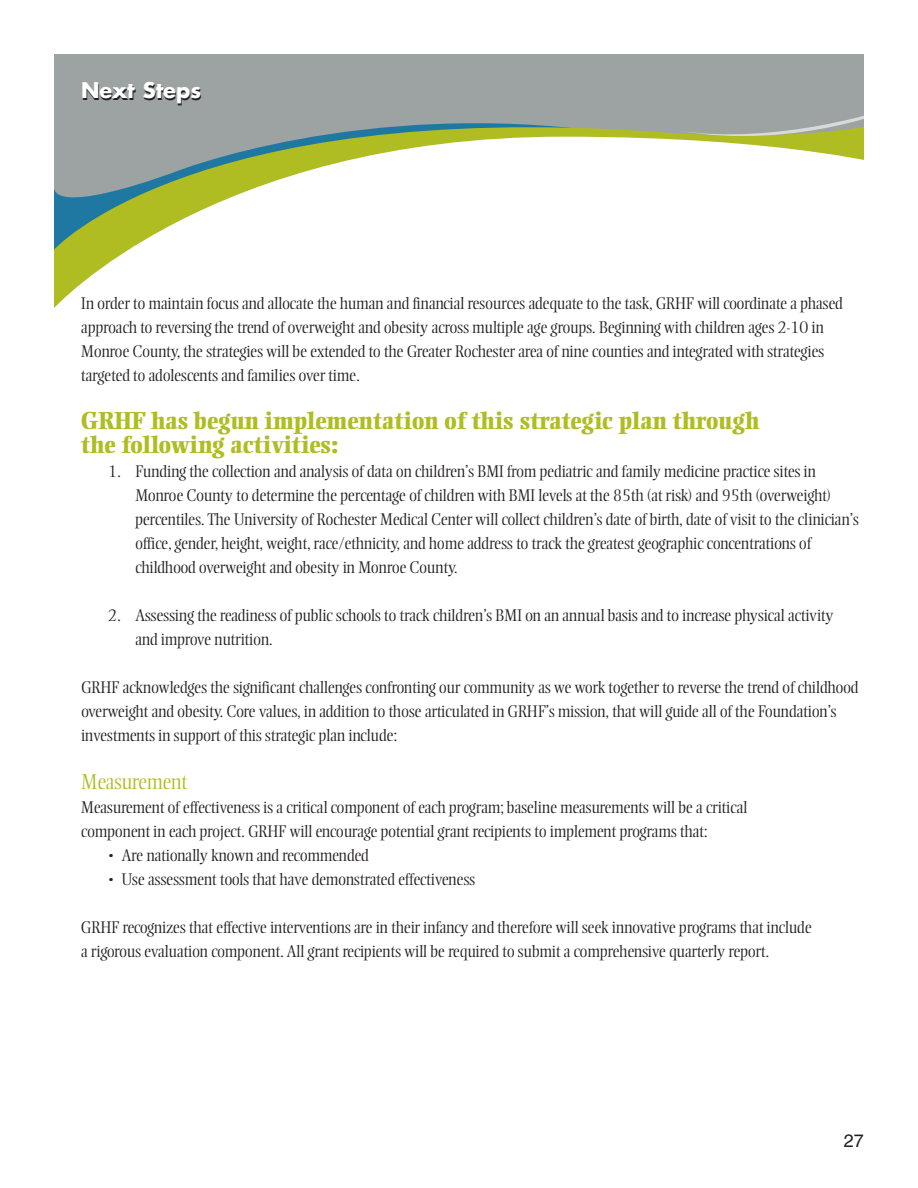
<style>
.page{position:relative;width:918px;height:1188px;background:#fff}
.page>*{position:absolute;margin:0;border:0;box-sizing:border-box;transform-origin:0 0}
.t1{font:800 24px/24px "Ellington";letter-spacing:-.015em;color:#afbd22}
.t2{font:300 21px "Ellington";letter-spacing:-.01em;color:#afbd22}
.t3{font:700 21px "Futura";color:#231f20}
.t4{font:18px "Helvetica";color:#231f20}
.t5{font:300 16.5px/24px "Ellington";letter-spacing:-.01em;color:#231f20}
</style>
<div class="page">
<div style="left:54px;top:54px;width:810px;height:46px;background:#9da2a3"></div>
<svg style="left:54px;top:100px;width:810px;height:208px"></svg>
<svg style="left:678px;top:101px;width:186px;height:51px;background:#aeb58d"></svg>
<p class="t3" style="left:82px;top:82px;width:122px">Next Steps</p>
<p class="t5" style="left:81px;top:293px;width:763px">In order to maintain focus and allocate the human and financial resources adequate to the task, GRHF will coordinate a phased approach to reversing the trend of overweight and obesity across multiple age groups. Beginning with children ages 2-10 in Monroe County, the strategies will be extended to the Greater Rochester area of nine counties and integrated with strategies targeted to adolescents and families over time.</p>
<h1 class="t1" style="left:81px;top:411px;width:680px">GRHF has begun implementation of this strategic plan through the following activities:</h1>
<p class="t5" style="left:135px;top:461px;width:725px;text-indent:-27px">1. Funding the collection and analysis of data on children’s BMI from pediatric and family medicine practice sites in Monroe County to determine the percentage of children with BMI levels at the 85th (at risk) and 95th (overweight) percentiles. The University of Rochester Medical Center will collect children’s date of birth, date of visit to the clinician’s office, gender, height, weight, race/ethnicity, and home address to track the greatest geographic concentrations of childhood overweight and obesity in Monroe County.</p>
<p class="t5" style="left:135px;top:605px;width:700px;text-indent:-27px">2. Assessing the readiness of public schools to track children’s BMI on an annual basis and to increase physical activity and improve nutrition.</p>
<p class="t5" style="left:81px;top:677px;width:779px">GRHF acknowledges the significant challenges confronting our community as we work together to reverse the trend of childhood overweight and obesity. Core values, in addition to those articulated in GRHF’s mission, that will guide all of the Foundation’s investments in support of this strategic plan include:</p>
<p class="t2" style="left:81px;top:774px;width:108px">Measurement</p>
<p class="t5" style="left:81px;top:797px;width:668px">Measurement of effectiveness is a critical component of each program; baseline measurements will be a critical component in each project. GRHF will encourage potential grant recipients to implement programs that:</p>
<p class="t5" style="left:108px;top:845px;width:262px">• Are nationally known and recommended</p>
<p class="t5" style="left:108px;top:869px;width:369px">• Use assessment tools that have demonstrated effectiveness</p>
<p class="t5" style="left:81px;top:917px;width:732px">GRHF recognizes that effective interventions are in their infancy and therefore will seek innovative programs that include a rigorous evaluation component. All grant recipients will be required to submit a comprehensive quarterly report.</p>
<p class="t4" style="left:844px;top:1134px;width:22px">27</p>
</div>
